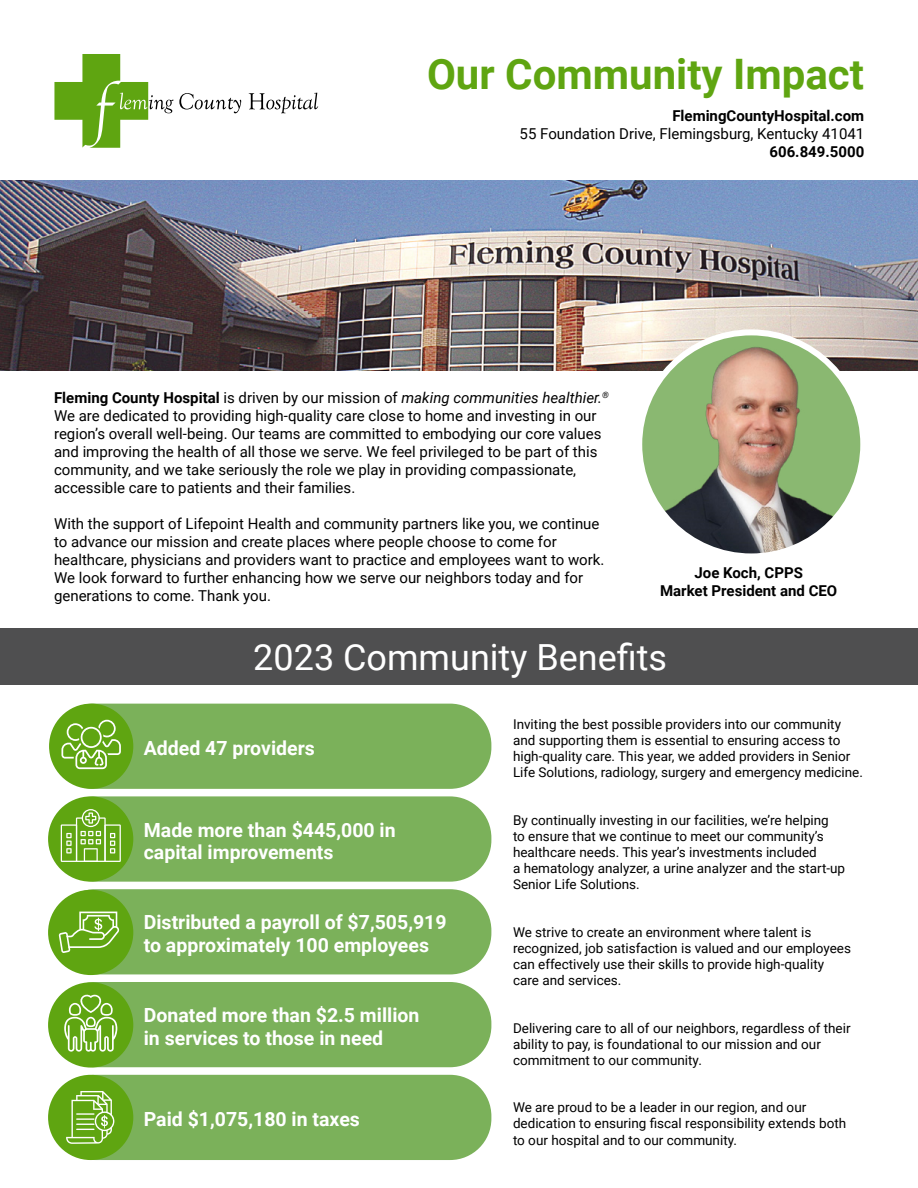
<style>
.page{position:relative;width:918px;height:1188px;background:#fff}
.page>*{position:absolute;margin:0;border:0;box-sizing:border-box;transform-origin:0 0}
.t1{font:700 42px "Roboto";color:#5fa511}
.t2{font:36px "Roboto";color:#fff}
.t3{font:700 19.5px/22.5px "Roboto";color:#fff}
.t4{font:15px/18px "Roboto";color:#000}
.t5{font:700 15px/18px "Roboto";color:#000;text-align:center}
.t6{font:13.5px/16.2px "Roboto";color:#000}
.s1{font-weight:700}
.s2{font-style:italic}
</style>
<div class="page">
<div style="left:52px;top:704px;width:439px;height:85px;background:#7bb15a;border-radius:41px"></div>
<div style="left:54px;top:796px;width:437px;height:86px;background:#7bb15a;border-radius:41px"></div>
<div style="left:54px;top:889px;width:437px;height:85px;background:#7bb15a;border-radius:41px"></div>
<div style="left:54px;top:982px;width:437px;height:85px;background:#7bb15a;border-radius:41px"></div>
<div style="left:54px;top:1075px;width:437px;height:85px;background:#7bb15a;border-radius:41px"></div>
<img style="left:0;top:180px;width:918px;height:190px">
<img style="left:639px;top:332px;width:224px;height:224px;border-radius:112px">
<div style="left:636px;top:329px;width:230px;height:230px;border:6px solid #fff;border-radius:50%"></div>
<div style="left:0;top:628px;width:918px;height:56px;background:#4f4f50"></div>
<div style="left:49px;top:704px;width:84px;height:85px;background:#5fa511;border-radius:50%"></div>
<svg style="left:61px;top:720px;width:60px;height:49px"></svg>
<div style="left:48px;top:796px;width:85px;height:86px;background:#5fa511;border-radius:50%"></div>
<svg style="left:61px;top:809px;width:60px;height:53px"></svg>
<div style="left:48px;top:890px;width:85px;height:85px;background:#5fa511;border-radius:50%"></div>
<svg style="left:59px;top:912px;width:60px;height:41px"></svg>
<div style="left:48px;top:982px;width:85px;height:86px;background:#5fa511;border-radius:50%"></div>
<svg style="left:64px;top:994px;width:53px;height:58px"></svg>
<div style="left:48px;top:1075px;width:85px;height:85px;background:#5fa511;border-radius:50%"></div>
<svg style="left:66px;top:1091px;width:48px;height:53px"></svg>
<svg style="left:54px;top:54px;width:187px;height:94px"></svg>
<svg style="left:249px;top:93px;width:69px;height:20px"></svg>
<h1 class="t1" style="left:427px;top:45px;width:439px">Our Community Impact</h1>
<p class="t5" style="left:672px;top:107px;width:193px">FlemingCountyHospital.com</p>
<p class="t4" style="left:520px;top:125px;width:346px">55 Foundation Drive, Flemingsburg, Kentucky 41041</p>
<p class="t5" style="left:769px;top:143px;width:96px">606.849.5000</p>
<p class="t4" style="left:54px;top:388px;width:556px"><span class="s1">Fleming County Hospital</span> is driven by our mission of <span class="s2">making communities healthier.</span><sup>® </sup>We are dedicated to providing high-quality care close to home and investing in our region’s overall well-being. Our teams are committed to embodying our core values and improving the health of all those we serve. We feel privileged to be part of this community, and we take seriously the role we play in providing compassionate, accessible care to patients and their families.</p>
<p class="t4" style="left:54px;top:514px;width:552px">With the support of Lifepoint Health and community partners like you, we continue to advance our mission and create places where people choose to come for healthcare, physicians and providers want to practice and employees want to work.<br>We look forward to further enhancing how we serve our neighbors today and for generations to come. Thank you.</p>
<p class="t5" style="left:660px;top:563px;width:179px">Joe Koch, CPPS<br>Market President and CEO</p>
<h2 class="t2" style="left:253px;top:632px;width:415px">2023 Community Benefits</h2>
<h3 class="t3" style="left:144px;top:736px;width:173px">Added 47 providers</h3>
<h3 class="t3" style="left:144px;top:818px;width:253px">Made more than $445,000 in capital improvements</h3>
<h3 class="t3" style="left:144px;top:910px;width:304px">Distributed a payroll of $7,505,919 to approximately 100 employees</h3>
<h3 class="t3" style="left:144px;top:1003px;width:277px">Donated more than $2.5 million in services to those in need</h3>
<h3 class="t3" style="left:144px;top:1107px;width:218px">Paid $1,075,180 in taxes</h3>
<p class="t6" style="left:513px;top:715px;width:351px">Inviting the best possible providers into our community and supporting them is essential to ensuring access to high-quality care. This year, we added providers in Senior Life Solutions, radiology, surgery and emergency medicine.</p>
<p class="t6" style="left:513px;top:811px;width:334px">By continually investing in our facilities, we’re helping<br>to ensure that we continue to meet our community’s healthcare needs. This year’s investments included<br>a hematology analyzer, a urine analyzer and the start-up Senior Life Solutions.</p>
<p class="t6" style="left:513px;top:923px;width:340px">We strive to create an environment where talent is recognized, job satisfaction is valued and our employees can effectively use their skills to provide high-quality care and services.</p>
<p class="t6" style="left:513px;top:1019px;width:339px">Delivering care to all of our neighbors, regardless of their ability to pay, is foundational to our mission and our commitment to our community.</p>
<p class="t6" style="left:513px;top:1099px;width:335px">We are proud to be a leader in our region, and our dedication to ensuring fiscal responsibility extends both to our hospital and to our community.</p>
</div>
